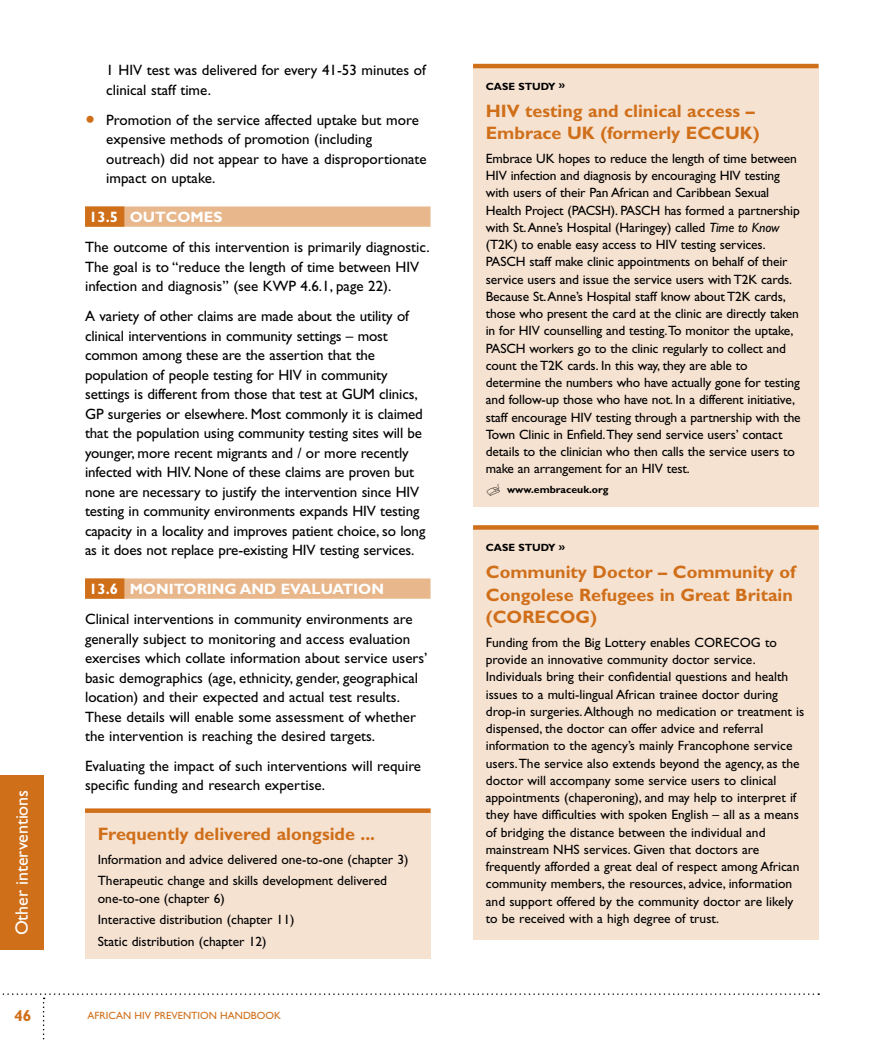
<style>
.page{position:relative;width:893px;height:1042px;background:#fff}
.page>*{position:absolute;margin:0;border:0;box-sizing:border-box;transform-origin:0 0}
.t1{font:700 18px/22.5px "Gill Sans";color:#d06f1a}
.t2{font:18px "Gill Sans";letter-spacing:-.005em;color:#fff}
.t3{font:700 15.75px "Gill Sans";color:#d06f1a}
.t4{font:15px/19.5px "Gill Sans";color:#000}
.t5{font:700 15px "Gill Sans";color:#fff}
.t6{font:13.5px/17.2px "Gill Sans";letter-spacing:-.01em;color:#000}
.t7{font:700 10.5px "Gill Sans";color:#000}
.t8{font:10.5px "Gill Sans";color:#d06f1a}
.s1{font-size:28.5px;color:#d06f1a}
.s2{font-style:italic}
</style>
<div class="page">
<svg style="left:2px;top:993px;width:817px;height:47px"></svg>
<div style="left:0;top:775px;width:43px;height:175px;background:#d06f1a"></div>
<div style="left:85px;top:206px;width:346px;height:21px;background:#e8b78c"></div>
<div style="left:85px;top:206px;width:39px;height:21px;background:#d06f1a"></div>
<div style="left:85px;top:578px;width:346px;height:21px;background:#e8b78c"></div>
<div style="left:85px;top:578px;width:39px;height:21px;background:#d06f1a"></div>
<div style="left:85px;top:809px;width:346px;height:150px;background:#f6e2d1"></div>
<div style="left:85px;top:808px;width:346px;height:5px;background:#d06f1a"></div>
<div style="left:473px;top:65px;width:346px;height:441px;background:#f6e2d1"></div>
<hr style="left:473px;top:64px;width:346px;height:4px;background:#d06f1a">
<div style="left:473px;top:526px;width:346px;height:414px;background:#f6e2d1"></div>
<div style="left:473px;top:525px;width:346px;height:5px;background:#d06f1a"></div>
<h1 class="t2" style="left:12px;top:935px;width:147px;rotate:-90deg">Other interventions</h1>
<p class="t4" style="left:106px;top:60px;width:321px">1 HIV test was delivered for every 41-53 minutes of clinical staff time.</p>
<p class="t4" style="left:106px;top:110px;width:322px;text-indent:-21px"><span class="s1">•</span> Promotion of the service affected uptake but more expensive methods of promotion (including outreach) did not appear to have a disproportionate impact on uptake.</p>
<p class="t5" style="left:89px;top:208px;width:79px">13.5 Outco</p>
<p class="t5" style="left:191px;top:208px;width:23px">mes</p>
<p class="t4" style="left:85px;top:237px;width:346px">The outcome of this intervention is primarily diagnostic.<br>The goal is to “reduce the length of time between HIV infection and diagnosis” (see KWP 4.6.1, page 22).</p>
<p class="t4" style="left:85px;top:306px;width:342px">A variety of other claims are made about the utility of clinical interventions in community settings – most common among these are the assertion that the population of people testing for HIV in community settings is different from those that test at GUM clinics, GP surgeries or elsewhere. Most commonly it is claimed that the population using community testing sites will be younger, more recent migrants and / or more recently infected with HIV. None of these claims are proven but none are necessary to justify the intervention since HIV testing in community environments expands HIV testing capacity in a locality and improves patient choice, so long as it does not replace pre-existing HIV testing services.</p>
<p class="t5" style="left:89px;top:580px;width:42px">13.6 Monito</p>
<p class="t5" style="left:197px;top:580px;width:56px">ring and</p>
<p class="t5" style="left:281px;top:580px;width:11px">eva</p>
<p class="t5" style="left:312px;top:580px;width:32px">luation</p>
<p class="t4" style="left:85px;top:609px;width:344px">Clinical interventions in community environments are generally subject to monitoring and access evaluation exercises which collate information about service users’ basic demographics (age, ethnicity, gender, geographical location) and their expected and actual test results.<br>These details will enable some assessment of whether the intervention is reaching the desired targets.</p>
<p class="t4" style="left:85px;top:756px;width:338px">Evaluating the impact of such interventions will require specific funding and research expertise.</p>
<h1 class="t1" style="left:98px;top:823px;width:279px">Frequently delivered alongside ...</h1>
<p class="t6" style="left:98px;top:848px;width:312px;line-height:21.5px">Information and advice delivered one-to-one (chapter 3)<br>Therapeutic change and skills development delivered</p>
<p class="t6" style="left:98px;top:887px;width:198px;line-height:21.5px">one-to-one (chapter 6)<br>Interactive distribution (chapter 11)<br>Static distribution (chapter 12)</p>
<p class="t3" style="left:14px;top:1006px;width:19px">46</p>
<p class="t8" style="left:88px;top:1010px;width:195px">AFRICAN HIV PREVENTION HANDBOOK</p>
<p class="t7" style="left:486px;top:80px;width:81px">CASE STUDY »</p>
<h1 class="t1" style="left:486px;top:99px;width:275px">HIV testing and clinical access –<br>Embrace UK (formerly ECCUK)</h1>
<p class="t6" style="left:486px;top:150px;width:316px">Embrace UK hopes to reduce the length of time between HIV infection and diagnosis by encouraging HIV testing with users of their Pan African and Caribbean Sexual Health Project (PACSH). PASCH has formed a partnership with St. Anne’s Hospital (Haringey) called <span class="s2">Time to Know </span>(T2K) to enable easy access to HIV testing services.<br>PASCH staff make clinic appointments on behalf of their service users and issue the service users with T2K cards.<br>Because St. Anne’s Hospital staff know about T2K cards, those who present the card at the clinic are directly taken in for HIV counselling and testing. To monitor the uptake, PASCH workers go to the clinic regularly to collect and count the T2K cards. In this way, they are able to determine the numbers who have actually gone for testing and follow-up those who have not. In a different initiative, staff encourage HIV testing through a partnership with the Town Clinic in Enfield. They send service users’ contact details to the clinician who then calls the service users to make an arrangement for an HIV test.</p>
<p class="t7" style="left:507px;top:483px;width:103px">www.embraceuk.org</p>
<p class="t7" style="left:486px;top:541px;width:81px">CASE STUDY »</p>
<h1 class="t1" style="left:486px;top:560px;width:311px">Community Doctor – Community of<br>Congolese Refugees in Great Britain (CORECOG)</h1>
<p class="t6" style="left:486px;top:633px;width:320px">Funding from the Big Lottery enables CORECOG to provide an innovative community doctor service.<br>Individuals bring their confidential questions and health issues to a multi-lingual African trainee doctor during drop-in surgeries. Although no medication or treatment is dispensed, the doctor can offer advice and referral information to the agency’s mainly Francophone service users. The service also extends beyond the agency, as the doctor will accompany some service users to clinical appointments (chaperoning), and may help to interpret if they have difficulties with spoken English – all as a means of bridging the distance between the individual and mainstream NHS services. Given that doctors are frequently afforded a great deal of respect among African community members, the resources, advice, information and support offered by the community doctor are likely to be received with a high degree of trust.</p>
</div>
